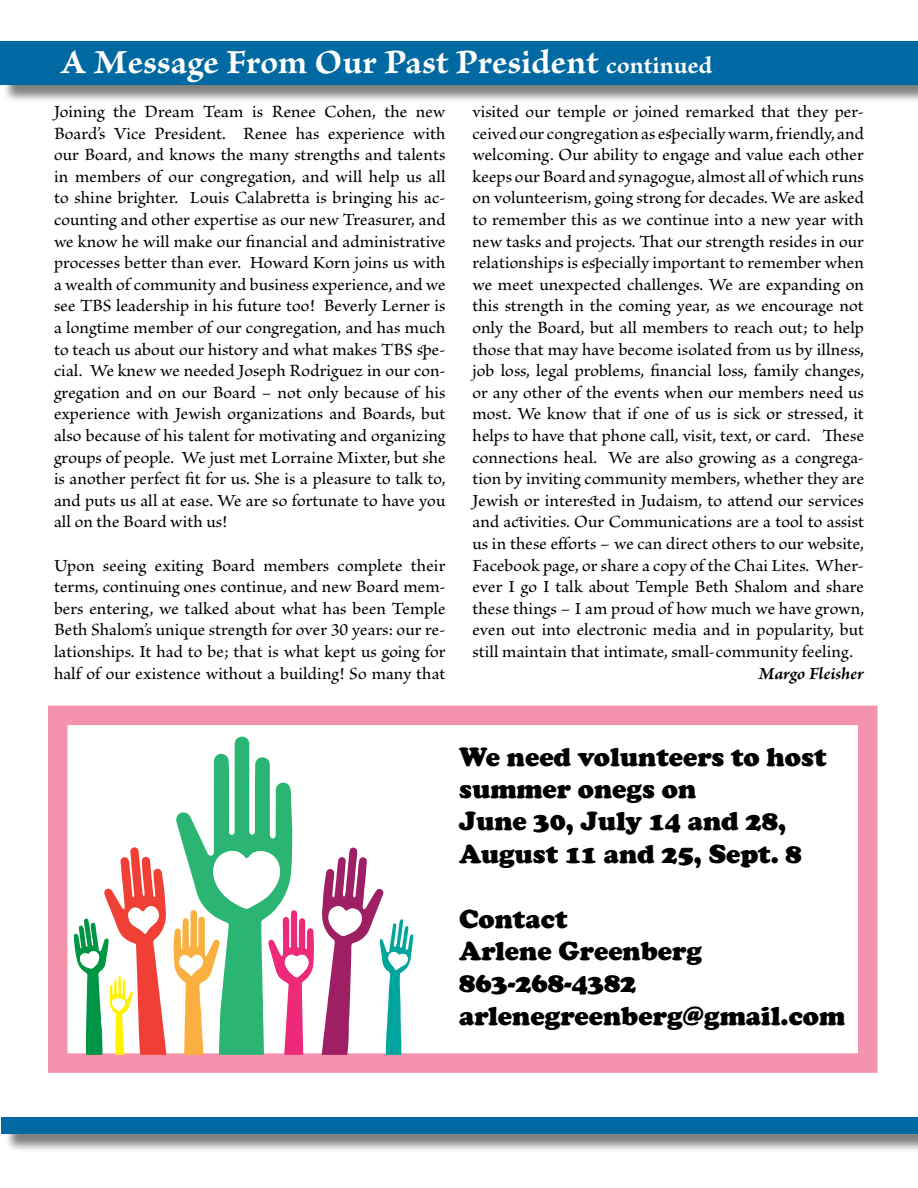
<style>
.page{position:relative;width:918px;height:1188px;background:#fff}
.page>*{position:absolute;margin:0;border:0;box-sizing:border-box;transform-origin:0 0}
.t1{font:700 36px "Brioso Pro";color:#fff}
.t2{font:900 27px/32.4px "Cooper";color:#000}
.t3{font:500 18px/21.6px "Brioso Pro";color:#000;text-align:justify}
.t4{font:italic 700 18px "Brioso Pro";color:#000}
.s1{font-size:25.5px}
</style>
<div class="page">
<div style="left:4px;top:1119px;width:914px;height:34px;background:#000;opacity:.5"></div>
<div style="left:2px;top:1117px;width:916px;height:17px;background:#0069a1"></div>
<div style="left:2px;top:43px;width:916px;height:60px;background:#000;opacity:.5"></div>
<div style="left:0;top:41px;width:918px;height:44px;background:#0069a1"></div>
<div style="left:48px;top:706px;width:830px;height:367px;border:20px solid #f493ae"></div>
<svg style="left:174px;top:736px;width:140px;height:319px"></svg>
<svg style="left:322px;top:847px;width:91px;height:208px"></svg>
<svg style="left:74px;top:847px;width:93px;height:208px"></svg>
<h1 class="t1" style="left:60px;top:42px;width:654px">A Message From Our Past President <span class="s1">continued</span></h1>
<p class="t3" style="left:54px;top:102px;width:393px">Joining the Dream Team is Renee Cohen, the new Board’s Vice President. Renee has experience with our Board, and knows the many strengths and talents in members of our congregation, and will help us all to shine brighter. Louis Calabretta is bringing his ac&shy;counting and other expertise as our new Treasurer, and we know he will make our financial and administrative processes better than ever. Howard Korn joins us with a wealth of community and business experience, and we see TBS leadership in his future too! Beverly Lerner is a longtime member of our congregation, and has much to teach us about our history and what makes TBS spe&shy;cial. We knew we needed Joseph Rodriguez in our con&shy;gregation and on our Board – not only because of his experience with Jewish organizations and Boards, but also because of his talent for motivating and organizing groups of people. We just met Lorraine Mixter, but she is another perfect fit for us. She is a pleasure to talk to, and puts us all at ease. We are so fortunate to have you all on the Board with us!</p>
<p class="t3" style="left:54px;top:555px;width:393px">Upon seeing exiting Board members complete their terms, continuing ones continue, and new Board mem&shy;bers entering, we talked about what has been Temple Beth Shalom’s unique strength for over 30 years: our re&shy;lationships. It had to be; that is what kept us going for half of our existence without a building! So many that</p>
<p class="t3" style="left:472px;top:102px;width:393px">visited our temple or joined remarked that they per&shy;ceived our congregation as especially warm, friendly, and welcoming. Our ability to engage and value each other keeps our Board and synagogue, almost all of which runs on volunteerism, going strong for decades. We are asked to remember this as we continue into a new year with new tasks and projects. That our strength resides in our relationships is especially important to remember when we meet unexpected challenges. We are expanding on this strength in the coming year, as we encourage not only the Board, but all members to reach out; to help those that may have become isolated from us by illness, job loss, legal problems, financial loss, family changes, or any other of the events when our members need us most. We know that if one of us is sick or stressed, it helps to have that phone call, visit, text, or card. These connections heal. We are also growing as a congrega&shy;tion by inviting community members, whether they are Jewish or interested in Judaism, to attend our services and activities. Our Communications are a tool to assist us in these efforts – we can direct others to our website, Facebook page, or share a copy of the Chai Lites. Wher&shy;ever I go I talk about Temple Beth Shalom and share these things – I am proud of how much we have grown, even out into electronic media and in popularity, but still maintain that intimate, small-community feeling.</p>
<p class="t4" style="left:759px;top:662px;width:107px">Margo Fleisher</p>
<h2 class="t2" style="left:459px;top:740px;width:369px">We need volunteers to host summer onegs on<br>June 30, July 14 and 28,<br>August 11 and 25, Sept. 8</h2>
<h2 class="t2" style="left:459px;top:902px;width:388px">Contact<br>Arlene Greenberg<br>863-268-4382 arlenegreenberg@gmail.com</h2>
</div>
